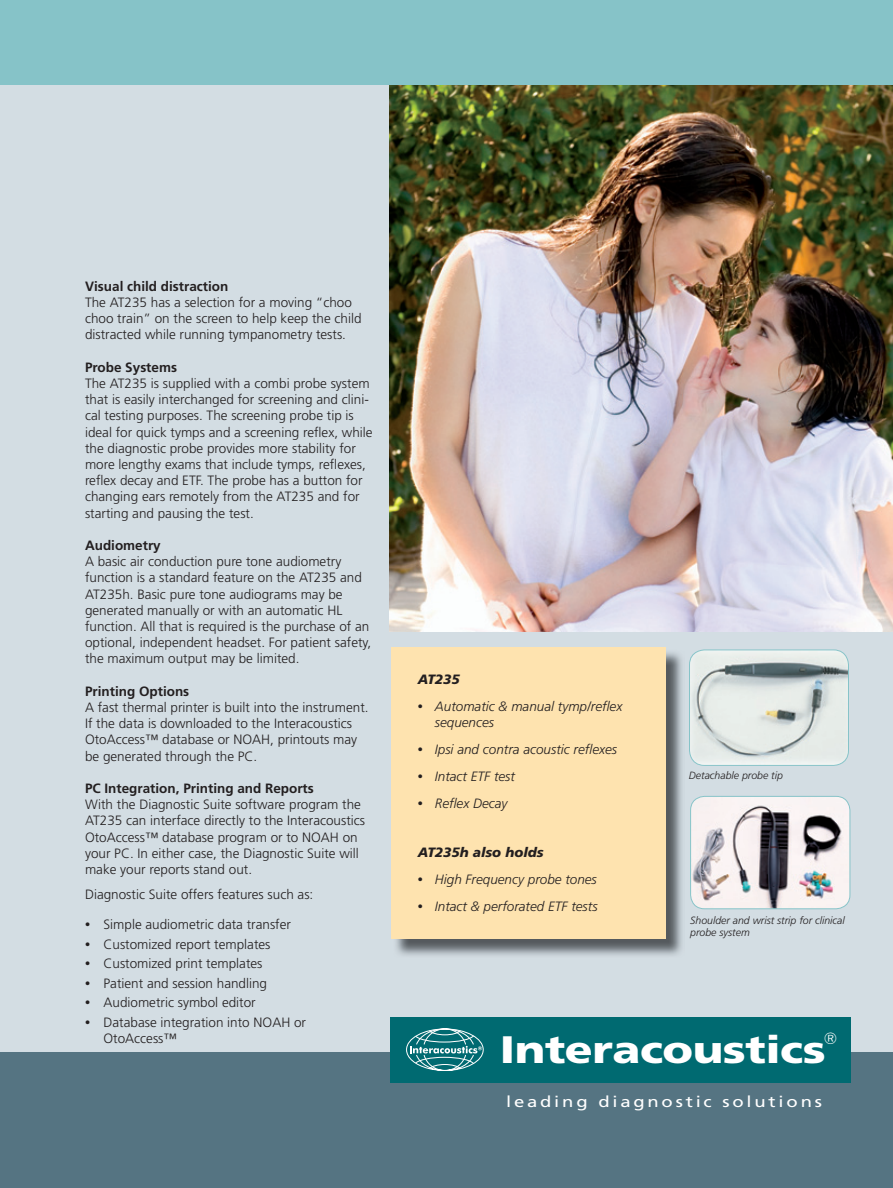
<style>
.page{position:relative;width:893px;height:1188px;background:#fff}
.page>*{position:absolute;margin:0;border:0;box-sizing:border-box;transform-origin:0 0}
.t1{font:900 38.25px "Frutiger LT";letter-spacing:-.01em;color:#fff;scale:1.2 1}
.t2{font:300 16.2px "Futura BT";color:#fff}
.t3{font:15.45px "Frutiger LT";letter-spacing:.15em;color:#fff;scale:1.2 1}
.t4{font:13.65px "Frutiger LT";color:#fff}
.t5{font:300 13.5px/16.2px "Frutiger LT";color:#231f20}
.t6{font:italic 300 13.5px/16.2px "Frutiger LT";color:#231f20}
.t7{font:700 13.5px "Frutiger LT";color:#231f20}
.t8{font:italic 900 13.5px "Frutiger LT";color:#231f20}
.t9{font:italic 300 10.5px/12px "Frutiger LT";color:#231f20}
.s1{font-family:"Myriad Pro";font-weight:400;font-size:18px}
.s2{font-family:"Myriad Pro";font-weight:400;font-style:normal;font-size:18px}
</style>
<div class="page">
<div style="left:0;top:0;width:893px;height:308px;background:#86c3c8"></div>
<div style="left:0;top:85px;width:893px;height:1103px;background:#d3dde3"></div>
<div style="left:0;top:1052px;width:893px;height:136px;background:#557482"></div>
<img style="left:396px;top:649px;width:286px;height:307px">
<div style="left:391px;top:647px;width:274px;height:292px;background:#fee3af"></div>
<div style="left:390px;top:1018px;width:460px;height:65px;background:#006a71"></div>
<svg style="left:406px;top:1028px;width:78px;height:43px"></svg>
<img style="left:390px;top:85px;width:503px;height:546px">
<img style="left:691px;top:796px;width:159px;height:113px">
<div style="left:690px;top:796px;width:160px;height:113px;border:1px solid #86c3c8;border-radius:14px"></div>
<img style="left:689px;top:650px;width:159px;height:114px">
<div style="left:689px;top:650px;width:160px;height:116px;border:1px solid #86c3c8;border-radius:15px"></div>
<p class="t7" style="left:85px;top:278px;width:145px">Visual child distraction</p>
<p class="t5" style="left:85px;top:294px;width:278px">The AT235 has a selection for a moving “choo choo train” on the screen to help keep the child distracted while running tympanometry tests.</p>
<p class="t7" style="left:85px;top:359px;width:94px">Probe Systems</p>
<p class="t5" style="left:85px;top:375px;width:289px">The AT235 is supplied with a combi probe system that is easily interchanged for screening and clini&shy;cal testing purposes. The screening probe tip is ideal for quick tymps and a screening reflex, while the diagnostic probe provides more stability for more lengthy exams that include tymps, reflexes, reflex decay and ETF. The probe has a button for changing ears remotely from the AT235 and for starting and pausing the test.</p>
<p class="t7" style="left:85px;top:537px;width:77px">Audiometry</p>
<p class="t5" style="left:85px;top:554px;width:288px">A basic air conduction pure tone audiometry function is a standard feature on the AT235 and AT235h. Basic pure tone audiograms may be generated manually or with an automatic HL function. All that is required is the purchase of an optional, independent headset. For patient safety, the maximum output may be limited.</p>
<p class="t7" style="left:85px;top:683px;width:106px">Printing Options</p>
<p class="t5" style="left:85px;top:699px;width:285px">A fast thermal printer is built into the instrument.<br>If the data is downloaded to the Interacoustics OtoAccess™ database or NOAH, printouts may be generated through the PC.</p>
<p class="t7" style="left:85px;top:780px;width:230px">PC Integration, Printing and Reports</p>
<p class="t5" style="left:85px;top:797px;width:282px">With the Diagnostic Suite software program the AT235 can interface directly to the Interacoustics OtoAccess™ database program or to NOAH on your PC. In either case, the Diagnostic Suite will make your reports stand out.</p>
<p class="t5" style="left:85px;top:887px;width:230px">Diagnostic Suite offers features such as:</p>
<p class="t5" style="left:85px;top:917px;width:207px"><span class="s1">•</span> Simple audiometric data transfer</p>
<p class="t5" style="left:85px;top:936px;width:187px"><span class="s1">•</span> Customized report templates</p>
<p class="t5" style="left:85px;top:956px;width:179px"><span class="s1">•</span> Customized print templates</p>
<p class="t5" style="left:85px;top:975px;width:184px"><span class="s1">•</span> Patient and session handling</p>
<p class="t5" style="left:85px;top:995px;width:172px"><span class="s1">•</span> Audiometric symbol editor</p>
<p class="t5" style="left:104px;top:1014px;width:204px;text-indent:-18px"><span class="s1">•</span> Database integration into NOAH or<br>OtoAccess™</p>
<p class="t8" style="left:418px;top:671px;width:43px">AT235</p>
<p class="t6" style="left:435px;top:699px;width:189px;text-indent:-17px"><span class="s2">•</span> Automatic &amp; manual tymp/reflex sequences</p>
<p class="t6" style="left:418px;top:742px;width:201px"><span class="s2">•</span> Ipsi and contra acoustic reflexes</p>
<p class="t6" style="left:418px;top:769px;width:99px"><span class="s2">•</span> Intact ETF test</p>
<p class="t6" style="left:418px;top:796px;width:91px"><span class="s2">•</span> Reflex Decay</p>
<p class="t8" style="left:418px;top:844px;width:127px">AT235h also holds</p>
<p class="t6" style="left:418px;top:871px;width:181px"><span class="s2">•</span> High Frequency probe tones</p>
<p class="t6" style="left:418px;top:898px;width:181px"><span class="s2">•</span> Intact &amp; perforated ETF tests</p>
<p class="t9" style="left:689px;top:770px;width:95px">Detachable probe tip</p>
<p class="t9" style="left:690px;top:914px;width:156px">Shoulder and wrist strip for clinical probe system</p>
<h1 class="t1" style="left:500px;top:1026px;width:273px">Interacoustics</h1>
<p class="t2" style="left:824px;top:1028px;width:15px">®</p>
<p class="t4" style="left:811px;top:1048px;width:12px">®</p>
<p class="t3" style="left:506px;top:1093px;width:265px">leading diagnostic solutions</p>
<p class="t3" style="left:512px;top:1089px;width:265px">leading diagnostic solutions</p>
</div>
